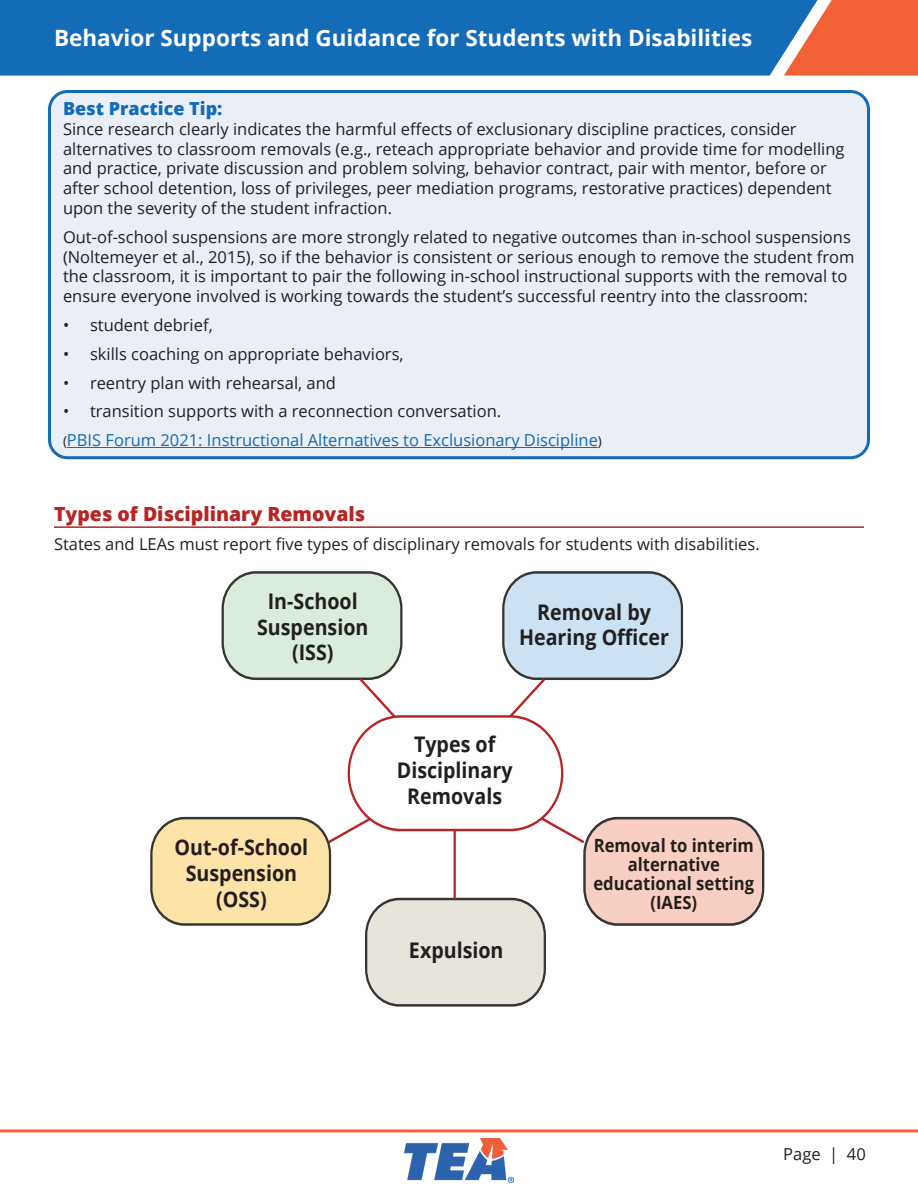
<style>
.page{position:relative;width:918px;height:1188px;background:#fff}
.page>*{position:absolute;margin:0;border:0;box-sizing:border-box;transform-origin:0 0}
.t1{font:700 22.5px "Open Sans";color:#fff}
.t2{font:700 21.6px/25.8px "Open Sans";color:#231f20;text-align:center;scale:.91 1}
.t3{font:800 19.5px "Open Sans";color:#b62524}
.t4{font:700 18.3px/19px "Open Sans";color:#231f20;text-align:center;scale:.91 1}
.t5{font:800 18px "Open Sans";color:#126cb6}
.t6{font:16.5px/19.8px "Open Sans";color:#231f20}
.t7{font:16.5px/28.8px "Open Sans";color:#126cb6}
.s1{color:#231f20}
.s2{font-size:13.5px;color:#231f20}
</style>
<div class="page">
<div style="left:0;top:0;width:784px;height:76px;background:#156cb6"></div>
<svg style="left:784px;top:0;width:134px;height:76px;background:#de7054"></svg>
<hr style="left:0;top:1130px;width:918px;height:2px;background:#f15e36">
<img style="left:404px;top:1138px;width:110px;height:44px">
<div style="left:50px;top:92px;width:818px;height:366px;background:#eaeef7;border-radius:18px"></div>
<div style="left:48px;top:90px;width:822px;height:369px;border:3px solid #126cb6;border-radius:18px"></div>
<hr style="left:67px;top:447px;width:531px;height:1px;background:#126cb6">
<hr style="left:54px;top:526px;width:810px;height:2px;background:#b62524">
<div style="left:223px;top:572px;width:178px;height:107px;background:#daeddc;border-radius:35px"></div>
<div style="left:222px;top:571px;width:181px;height:109px;border:2px solid #353533;border-radius:35px"></div>
<div style="left:503px;top:572px;width:179px;height:107px;background:#cce1f1;border-radius:35px"></div>
<div style="left:502px;top:571px;width:181px;height:109px;border:2px solid #353533;border-radius:35px"></div>
<div style="left:151px;top:818px;width:179px;height:107px;background:#fde3a7;border-radius:35px"></div>
<div style="left:150px;top:817px;width:181px;height:109px;border:2px solid #353533;border-radius:35px"></div>
<div style="left:366px;top:899px;width:179px;height:106px;background:#e7e4db;border-radius:35px"></div>
<div style="left:365px;top:898px;width:181px;height:109px;border:2px solid #353533;border-radius:35px"></div>
<div style="left:585px;top:818px;width:178px;height:107px;background:#facfc3;border-radius:35px"></div>
<div style="left:583px;top:817px;width:181px;height:109px;border:2px solid #353533;border-radius:35px"></div>
<svg style="left:510px;top:676px;width:37px;height:44px"></svg>
<svg style="left:357px;top:676px;width:38px;height:44px"></svg>
<svg style="left:326px;top:813px;width:51px;height:33px"></svg>
<hr style="left:454px;top:830px;width:2px;height:69px;background:#b62524">
<svg style="left:538px;top:815px;width:49px;height:31px"></svg>
<div style="left:349px;top:716px;width:213px;height:114px;background:#fff;border-radius:54px"></div>
<div style="left:348px;top:715px;width:215px;height:116px;border:2px solid #b62524;border-radius:54px"></div>
<h1 class="t1" style="left:54px;top:22px;width:700px">Behavior Supports and Guidance for Students with Disabilities</h1>
<p class="t5" style="left:63px;top:95px;width:161px">Best Practice Tip:</p>
<p class="t6" style="left:63px;top:119px;width:783px">Since research clearly indicates the harmful effects of exclusionary discipline practices, consider alternatives to classroom removals (e.g., reteach appropriate behavior and provide time for modelling and practice, private discussion and problem solving, behavior contract, pair with mentor, before or after school detention, loss of privileges, peer mediation programs, restorative practices) dependent upon the severity of the student infraction.</p>
<p class="t6" style="left:63px;top:227px;width:793px">Out-of-school suspensions are more strongly related to negative outcomes than in-school suspensions (Noltemeyer et al., 2015), so if the behavior is consistent or serious enough to remove the student from the classroom, it is important to pair the following in-school instructional supports with the removal to ensure everyone involved is working towards the student’s successful reentry into the classroom:</p>
<p class="t6" style="left:63px;top:315px;width:151px">• student debrief,</p>
<p class="t6" style="left:63px;top:344px;width:342px">• skills coaching on appropriate behaviors,</p>
<p class="t6" style="left:63px;top:372px;width:274px">• reentry plan with rehearsal, and</p>
<p class="t7" style="left:63px;top:397px;width:540px"><span class="s1">• transition supports with a reconnection conversation.<br></span><span class="s2">(</span>PBIS Forum 2021: Instructional Alternatives to Exclusionary Discipline<span class="s2">)</span></p>
<p class="t3" style="left:54px;top:499px;width:313px">Types of Disciplinary Removals</p>
<p class="t6" style="left:54px;top:533px;width:705px">States and LEAs must report five types of disciplinary removals for students with disabilities.</p>
<h2 class="t2" style="left:257px;top:587px;width:124px">In-School<br>Suspension (ISS)</h2>
<h2 class="t2" style="left:519px;top:598px;width:166px">Removal by<br>Hearing Officer</h2>
<h2 class="t2" style="left:175px;top:834px;width:148px">Out-of-School<br>Suspension (OSS)</h2>
<h2 class="t2" style="left:397px;top:731px;width:129px">Types of<br>Disciplinary<br>Removals</h2>
<h2 class="t2" style="left:409px;top:937px;width:105px">Expulsion</h2>
<p class="t4" style="left:593px;top:835px;width:178px">Removal to interim alternative educational setting (IAES)</p>
<p class="t6" style="left:783px;top:1144px;width:84px">Page | 40</p>
</div>
